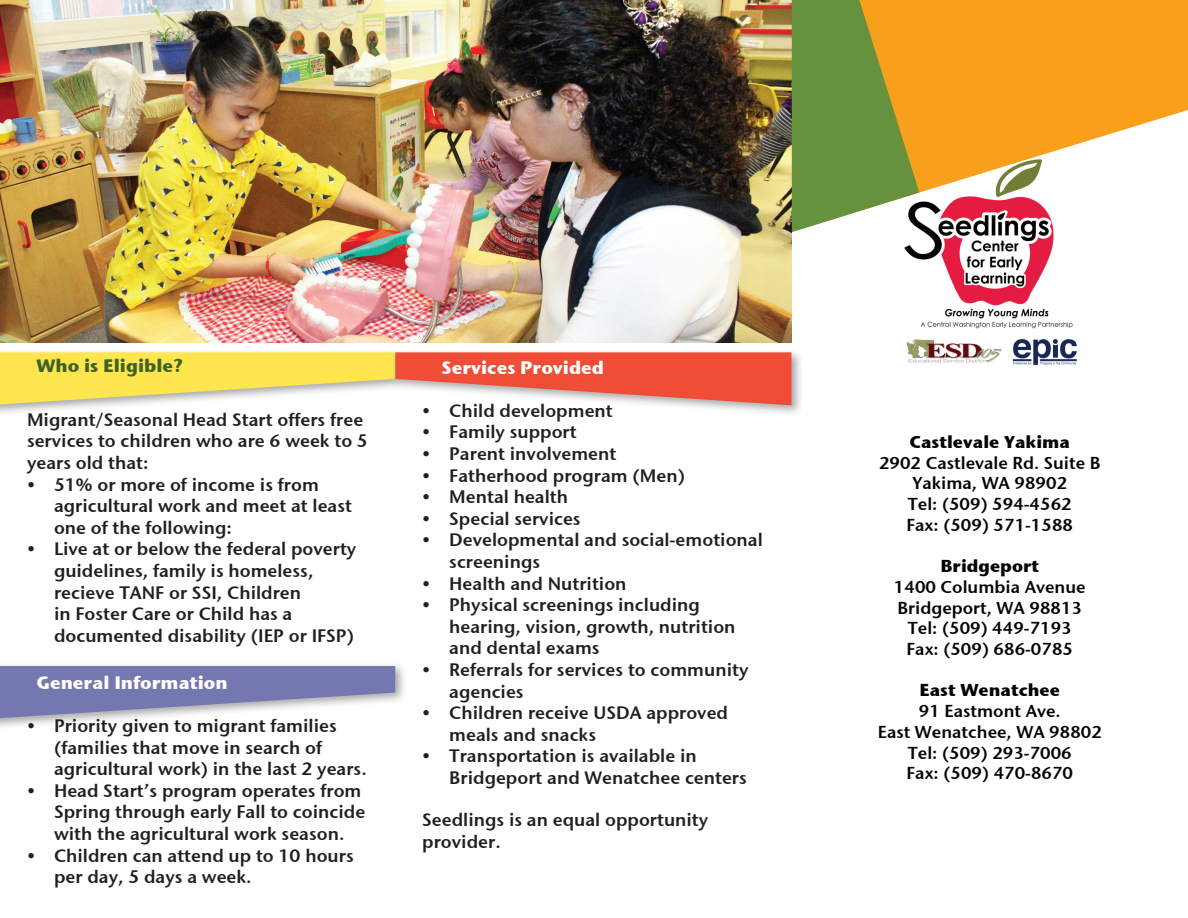
<style>
.page{position:relative;width:1188px;height:918px;background:#fff}
.page>*{position:absolute;margin:0;border:0;box-sizing:border-box;transform-origin:0 0}
.t1{font:18px/21.6px "Stone Sans Sem ITCTT Semi";color:#231f20}
.t2{font:700 18px "Stone Sans ITC";color:#fff}
.t3{font:700 18px "Stone Sans ITC";color:#3f6324}
.t4{font:17.25px/20.7px "Stone Sans Sem ITCTT Semi";color:#040503;text-align:center}
.t5{font:700 17.25px "Stone Sans ITC";color:#040503}
.s1{font-style:inherit}
</style>
<div class="page">
<img style="left:904px;top:224px;width:173px;height:141px">
<div style="left:0;top:348px;width:407px;height:69px;background:#231f20;opacity:.4"></div>
<div style="left:391px;top:348px;width:412px;height:69px;background:#231f20;opacity:.4"></div>
<svg style="left:0;top:352px;width:791px;height:53px;background:#f2ac6b"></svg>
<div style="left:0;top:662px;width:407px;height:69px;background:#231f20;opacity:.4"></div>
<svg style="left:0;top:666px;width:395px;height:52px;background:#8f91bc"></svg>
<img style="left:0;top:0;width:792px;height:342px">
<svg style="left:919px;top:0;width:269px;height:224px;fill:#f89f1c"></svg>
<svg style="left:792px;top:0;width:127px;height:232px;background:#8e9c45"></svg>
<p class="t3" style="left:37px;top:350px;width:148px">Who is Eligible?</p>
<p class="t1" style="left:27px;top:407px;width:342px">Migrant/Seasonal Head Start offers free services to children who are 6 week to 5 years old that:</p>
<p class="t1" style="left:54px;top:472px;width:300px;text-indent:-27px">• 51% or more of income is from agricultural work and meet at least one of the following:</p>
<p class="t1" style="left:54px;top:537px;width:304px;text-indent:-27px">• Live at or below the federal poverty guidelines, family is homeless, recieve TANF or SSI, Children<br>in Foster Care or Child has a documented disability (IEP or IFSP)</p>
<p class="t2" style="left:37px;top:666px;width:193px">General Information</p>
<p class="t1" style="left:54px;top:714px;width:314px;text-indent:-27px">• Priority given to migrant families (families that move in search of agricultural work) in the last 2 years.</p>
<p class="t1" style="left:54px;top:778px;width:313px;text-indent:-27px">• Head Start’s program operates from<br>Spring through early Fall to coincide with the agricultural work season.</p>
<p class="t1" style="left:54px;top:843px;width:301px;text-indent:-27px">• Children can attend up to 10 hours per day, 5 days a week.</p>
<p class="t2" style="left:441px;top:351px;width:164px">Services Provided</p>
<p class="t1" style="left:422px;top:398px;width:192px">• Child development</p>
<p class="t1" style="left:422px;top:420px;width:156px">• Family support</p>
<p class="t1" style="left:422px;top:442px;width:196px">• Parent involvement</p>
<p class="t1" style="left:422px;top:463px;width:264px">• Fatherhood program (Men)</p>
<p class="t1" style="left:422px;top:485px;width:147px">• Mental health</p>
<p class="t1" style="left:422px;top:506px;width:160px">• Special services</p>
<p class="t1" style="left:449px;top:528px;width:315px;text-indent:-27px">• Developmental and social-emotional screenings</p>
<p class="t1" style="left:422px;top:571px;width:206px">• Health and Nutrition</p>
<p class="t1" style="left:449px;top:593px;width:288px;text-indent:-27px">• Physical screenings including hearing, vision, growth, nutrition and dental exams</p>
<p class="t1" style="left:449px;top:658px;width:301px;text-indent:-27px">• Referrals for services to community agencies</p>
<p class="t1" style="left:449px;top:701px;width:280px;text-indent:-27px">• Children receive USDA approved meals and snacks</p>
<p class="t1" style="left:449px;top:744px;width:299px;text-indent:-27px">• Transportation is available in<br>Bridgeport and Wenatchee centers</p>
<p class="t1" style="left:422px;top:808px;width:288px">Seedlings is an equal opportunity provider.</p>
<p class="t5" style="left:910px;top:427px;width:162px">Castlevale Yakima</p>
<p class="t4" style="left:879px;top:451px;width:223px">2902 Castlevale Rd. Suite B<br>Yakima, WA 98902<br>Tel: (509) 594-4562<br>Fax: (509) 571-1588</p>
<p class="t5" style="left:940px;top:551px;width:100px">Bridgeport</p>
<p class="t4" style="left:894px;top:575px;width:193px">1400 Columbia Avenue<br>Bridgeport, WA 98813<br>Tel: (509) 449-7193<br>Fax: (509) 686-0785</p>
<p class="t5" style="left:920px;top:675px;width:142px">East Wenatchee</p>
<p class="t4" style="left:878px;top:700px;width:226px">91 Eastmont Ave.<br>East Wenatchee, WA 98802<br><span class="s1">T</span>el<span class="s1">:</span> (509) 293-7006<br>Fax: (509) 470-8670</p>
</div>
